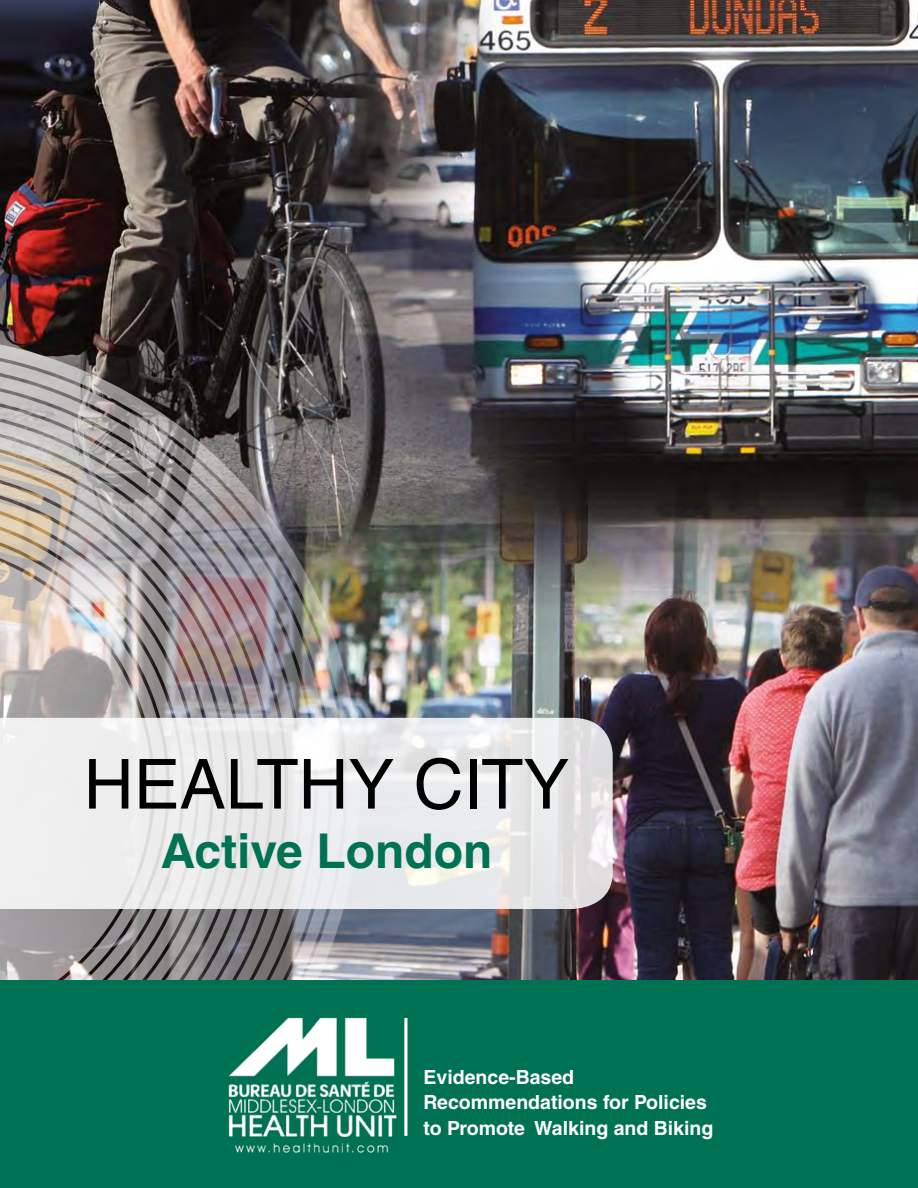
<style>
.page{position:relative;width:918px;height:1188px;background:#fff}
.page>*{position:absolute;margin:0;border:0;box-sizing:border-box;transform-origin:0 0}
.Body_Copy{font:69px "Helvetica LT Std";color:#000}
.Body_Copy-2{font:700 48px "Helvetica LT Std";color:#007254}
.Body_Copy-3{font:700 19.5px/25.5px "Helvetica LT Std";color:#fff}
</style>
<div class="page">
<img style="left:0;top:0;width:918px;height:981px">
<img style="left:0;top:244px;width:484px;height:737px">
<div style="left:0;top:981px;width:918px;height:207px;background:#007254"></div>
<hr style="left:404px;top:1018px;width:3px;height:118px;background:#fff">
<svg style="left:0;top:718px;width:613px;height:191px;fill:#ebeced"></svg>
<img style="left:228px;top:1017px;width:169px;height:136px">
<p class="Body_Copy" style="left:84px;top:744px;width:487px">HEALTHY CITY</p>
<p class="Body_Copy-2" style="left:161px;top:822px;width:333px">Active London</p>
<p class="Body_Copy-3" style="left:424px;top:1064px;width:291px">Evidence‐Based<br>Recommendations for Policies to Promote Walking and Biking</p>
</div>
